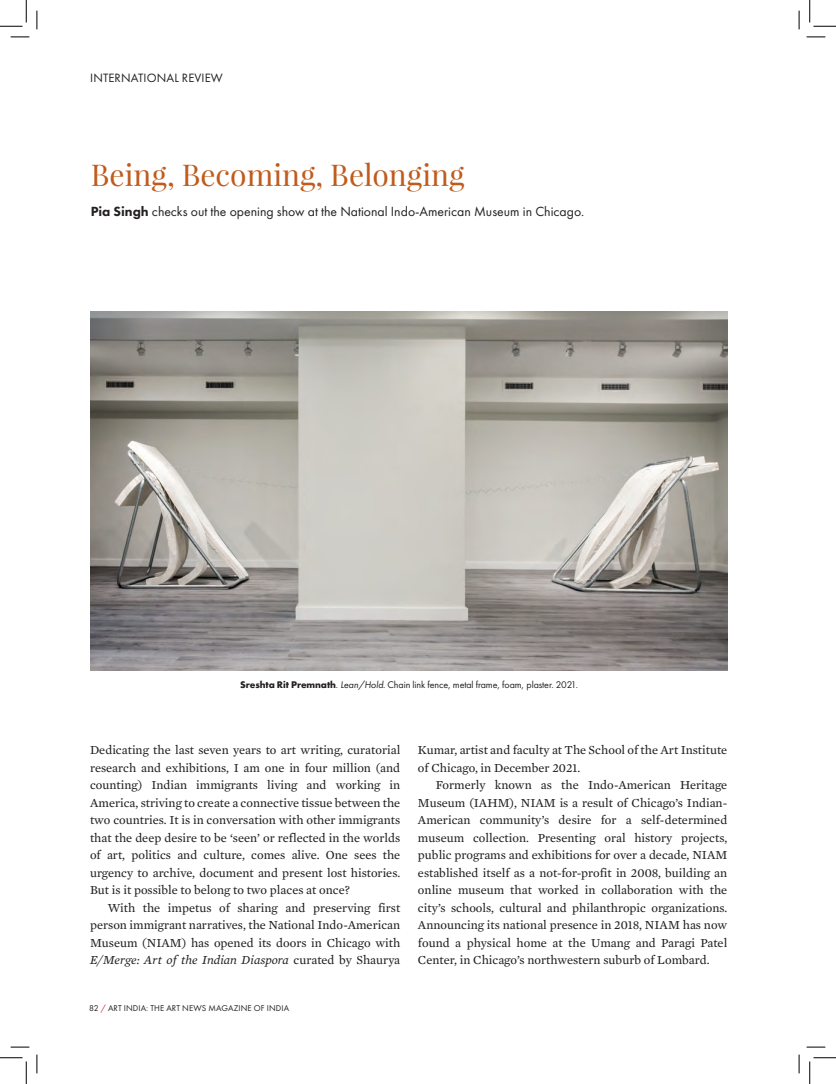
<style>
.page{position:relative;width:836px;height:1084px;background:#fff}
.page>*{position:absolute;margin:0;border:0;box-sizing:border-box;transform-origin:0 0}
.Review_Title{font:30px "Playfair Display";color:#bf5b1c}
.Main_Article_Sub_Hea{font:13.75px "Futura PT";color:#231f20}
.Default{font:12.5px/17.5px "Mercury Text G2";color:#231f20;text-align:justify}
.Left_Page_Header_Tit{font:12.5px "Futura PT";letter-spacing:.01em;color:#231f20}
.Main_Article_Caption{font:10px "Futura PT";letter-spacing:-.01em;color:#231f20}
.t1{font:8.75px "Futura PT";letter-spacing:.01em;color:#231f20}
.s1{font-weight:800}
.s2{font-weight:700}
.s3{font-style:italic}
.s4{color:#d1232a}
</style>
<div class="page">
<img style="left:90px;top:312px;width:637px;height:358px">
<svg style="left:11px;top:36px;width:18px;height:2px"></svg>
<svg style="left:806px;top:36px;width:19px;height:2px"></svg>
<svg style="left:11px;top:1046px;width:18px;height:2px"></svg>
<svg style="left:806px;top:1046px;width:19px;height:2px"></svg>
<svg style="left:36px;top:11px;width:2px;height:18px"></svg>
<svg style="left:36px;top:1054px;width:2px;height:19px"></svg>
<svg style="left:798px;top:11px;width:1px;height:18px"></svg>
<svg style="left:798px;top:1054px;width:1px;height:19px"></svg>
<svg style="left:0;top:0;width:27px;height:27px"></svg>
<svg style="left:0;top:1057px;width:27px;height:27px"></svg>
<svg style="left:809px;top:0;width:27px;height:27px"></svg>
<svg style="left:809px;top:1057px;width:27px;height:27px"></svg>
<p class="Left_Page_Header_Tit" style="left:90px;top:70px;width:134px">INTERNATIONAL REVIEW</p>
<p class="Review_Title" style="left:91px;top:156px;width:375px">Being, Becoming, Belonging</p>
<p class="Main_Article_Sub_Hea" style="left:91px;top:203px;width:495px"><span class="s1">Pia Singh</span> checks out the opening show at the National Indo-American Museum in Chicago.</p>
<p class="Main_Article_Caption" style="left:240px;top:679px;width:339px"><span class="s2">Sreshta Rit Premnath</span>. <span class="s3">Lean/Hold</span>. Chain link fence, metal frame, foam, plaster. 2021.</p>
<p class="Default" style="left:90px;top:741px;width:312px">Dedicating the last seven years to art writing, curatorial research and exhibitions, I am one in four million (and counting) Indian immigrants living and working in America, striving to create a connective tissue between the two countries. It is in conversation with other immigrants that the deep desire to be ‘seen’ or reflected in the worlds of art, politics and culture, comes alive. One sees the urgency to archive, document and present lost histories.<br>But is it possible to belong to two places at once?</p>
<p class="Default" style="left:90px;top:898px;width:312px;text-indent:18px">With the impetus of sharing and preserving first person immigrant narratives, the National Indo-American Museum (NIAM) has opened its doors in Chicago with <span class="s3">E/Merge: Art of the Indian Diaspora</span> curated by Shaurya</p>
<p class="t1" style="left:89px;top:1002px;width:202px">82 <span class="s4">/</span> ART INDIA: THE ART NEWS MAGAZINE OF INDIA</p>
<p class="Default" style="left:418px;top:741px;width:311px">Kumar, artist and faculty at The School of the Art Institute of Chicago, in December 2021.</p>
<p class="Default" style="left:418px;top:776px;width:311px;text-indent:18px">Formerly known as the Indo-American Heritage Museum (IAHM), NIAM is a result of Chicago’s Indian-American community’s desire for a self-determined museum collection. Presenting oral history projects, public programs and exhibitions for over a decade, NIAM established itself as a not-for-profit in 2008, building an online museum that worked in collaboration with the city’s schools, cultural and philanthropic organizations.<br>Announcing its national presence in 2018, NIAM has now found a physical home at the Umang and Paragi Patel Center, in Chicago’s northwestern suburb of Lombard.</p>
</div>
